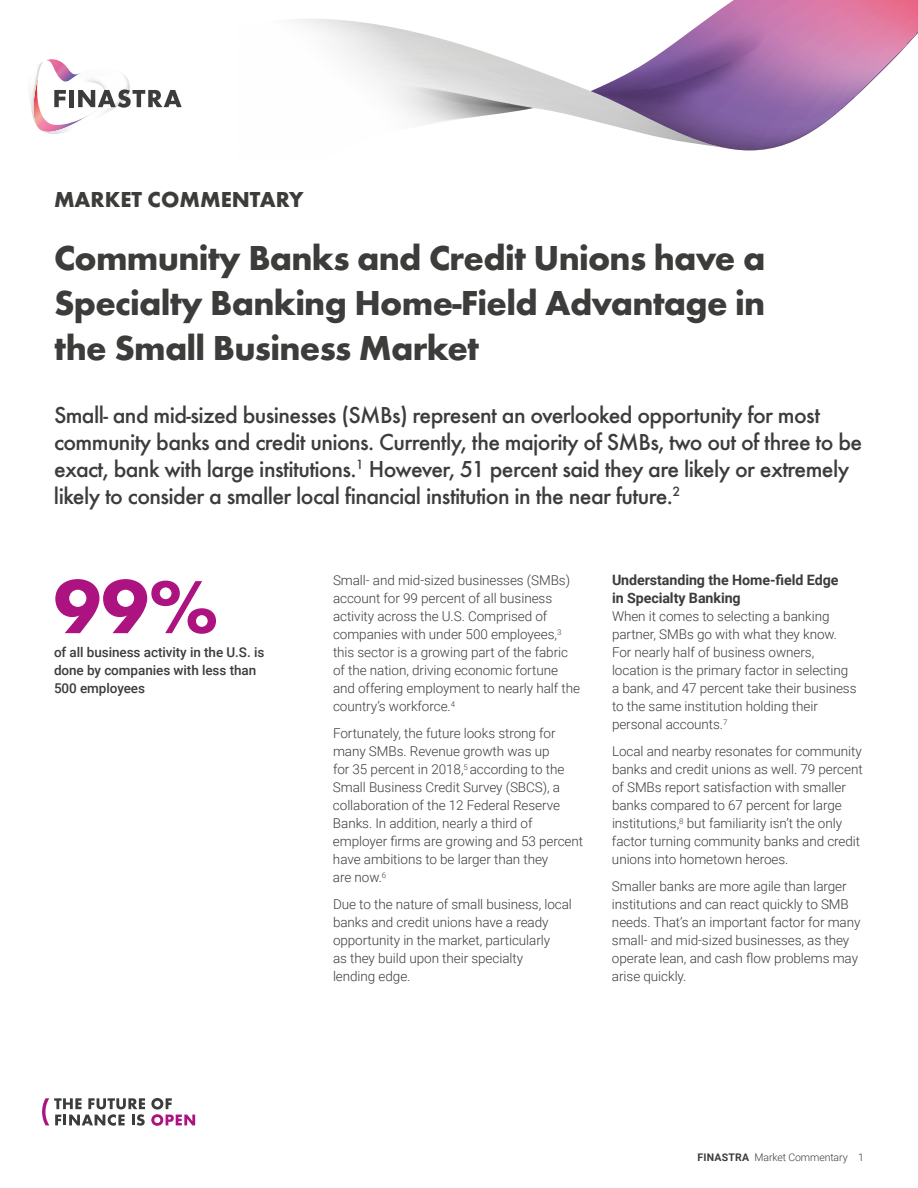
<style>
.page{position:relative;width:918px;height:1188px;background:#fff}
.page>*{position:absolute;margin:0;border:0;box-sizing:border-box;transform-origin:0 0}
.t1{font:700 78px "Futura EF";color:#ad1380}
.t2{font:700 36px/45px "Futura EF";letter-spacing:-.02em;color:#3c3c3b;text-align:justify}
.t3{font:500 24px/27px "Futura EF";letter-spacing:-.025em;color:#3c3c3b}
.t4{font:700 22.5px "Futura EF";color:#3c3c3b}
.t5{font:700 14.25px/18px "Roboto";letter-spacing:-.005em;color:#3c3c3b}
.t6{font:300 13.5px/18px "Roboto";letter-spacing:-.005em;color:#3c3c3b}
.t7{font:500 13.5px/18px "Roboto";letter-spacing:-.005em;color:#3c3c3b}
.t8{font:300 10.5px "Roboto";letter-spacing:-.01em;color:#3c3c3b}
.s1{font-weight:700}
</style>
<div class="page">
<svg style="left:295px;top:19px;width:296px;height:101px"></svg>
<svg style="left:732px;top:0;width:140px;height:151px;background:#dc83ad"></svg>
<svg style="left:872px;top:0;width:46px;height:15px"></svg>
<svg style="left:713px;top:1px;width:53px;height:14px"></svg>
<svg style="left:591px;top:15px;width:327px;height:135px"></svg>
<svg style="left:360px;top:82px;width:182px;height:42px"></svg>
<svg style="left:42px;top:1098px;width:103px;height:28px"></svg>
<svg style="left:151px;top:1098px;width:44px;height:28px"></svg>
<svg style="left:29px;top:59px;width:153px;height:75px"></svg>
<h3 class="t4" style="left:54px;top:186px;width:251px">MARKET COMMENTARY</h3>
<h2 class="t2" style="left:54px;top:235px;width:713px">Community Banks and Credit Unions have a Specialty Banking Home-Field Advantage in the Small Business Market</h2>
<p class="t3" style="left:54px;top:401px;width:810px">Small- and mid-sized businesses (SMBs) represent an overlooked opportunity for most community banks and credit unions. Currently, the majority of SMBs, two out of three to be exact, bank with large institutions.<sup>1</sup> However, 51 percent said they are likely or extremely likely to consider a smaller local financial institution in the near future.<sup>2</sup></p>
<h1 class="t1" style="left:54px;top:561px;width:166px">99%</h1>
<p class="t7" style="left:54px;top:643px;width:212px">of all business activity in the U.S. is done by companies with less than<br>500 employees</p>
<p class="t6" style="left:333px;top:571px;width:249px">Small- and mid-sized businesses (SMBs) account for 99 percent of all business activity across the U.S. Comprised of companies with under 500 employees,<sup>3 </sup>this sector is a growing part of the fabric of the nation, driving economic fortune and offering employment to nearly half the country’s workforce.<sup>4</sup></p>
<p class="t6" style="left:333px;top:724px;width:252px">Fortunately, the future looks strong for many SMBs. Revenue growth was up<br>for 35 percent in 2018,<sup>5</sup> according to the Small Business Credit Survey (SBCS), a collaboration of the 12 Federal Reserve Banks. In addition, nearly a third of employer firms are growing and 53 percent have ambitions to be larger than they<br>are now.<sup>6</sup></p>
<p class="t6" style="left:333px;top:895px;width:240px">Due to the nature of small business, local banks and credit unions have a ready opportunity in the market, particularly<br>as they build upon their specialty<br>lending edge.</p>
<p class="t5" style="left:612px;top:570px;width:228px">Understanding the Home-field Edge in Specialty Banking</p>
<p class="t6" style="left:612px;top:607px;width:246px">When it comes to selecting a banking partner, SMBs go with what they know.<br>For nearly half of business owners, location is the primary factor in selecting a bank, and 47 percent take their business to the same institution holding their personal accounts.<sup>7</sup></p>
<p class="t6" style="left:612px;top:742px;width:252px">Local and nearby resonates for community banks and credit unions as well. 79 percent of SMBs report satisfaction with smaller banks compared to 67 percent for large institutions,<sup>8</sup> but familiarity isn’t the only factor turning community banks and credit unions into hometown heroes.</p>
<p class="t6" style="left:612px;top:877px;width:250px">Smaller banks are more agile than larger institutions and can react quickly to SMB needs. That’s an important factor for many small- and mid-sized businesses, as they operate lean, and cash flow problems may arise quickly.</p>
<p class="t8" style="left:697px;top:1150px;width:168px"><span class="s1">FINASTRA</span> Market Commentary 1</p>
</div>
